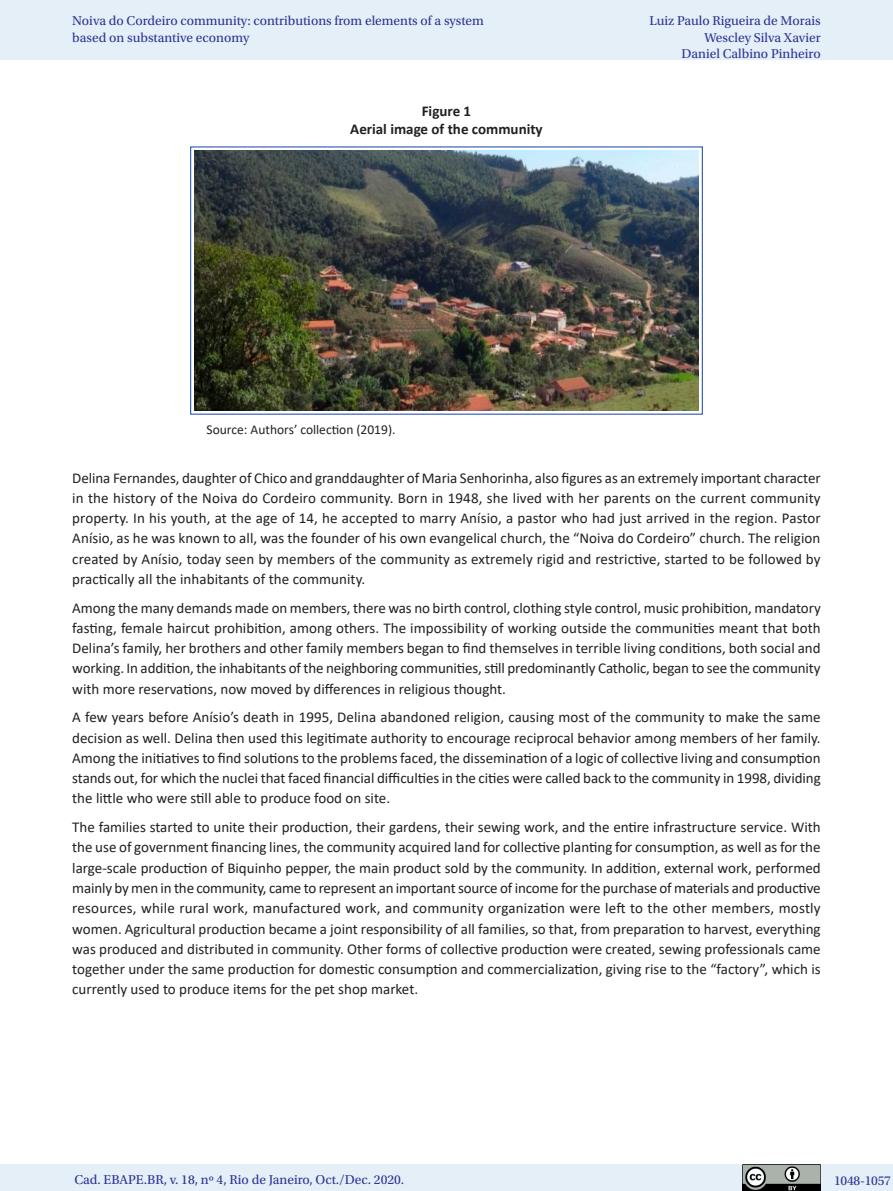
<style>
.page{position:relative;width:893px;height:1191px;background:#fff}
.page>*{position:absolute;margin:0;border:0;box-sizing:border-box;transform-origin:0 0}
._06_0_texto{font:15px/20.2px "Calibri";color:#231f20;text-align:justify}
._08_2_tabela_titulo{font:700 15px/18px "Calibri";color:#231f20;text-align:center}
.t1{font:13.5px/16.5px "Utopia Std";color:#2b3393}
._00__fonte_legenda_f{font:13.5px "Calibri";color:#231f20}
.t2{font:13.5px "Utopia Std";letter-spacing:-.02em;color:#2b3393}
</style>
<div class="page">
<div style="left:0;top:0;width:893px;height:60px;background:#e4eff8"></div>
<div style="left:0;top:1164px;width:893px;height:27px;background:#e4eff8"></div>
<img style="left:743px;top:1164px;width:78px;height:27px">
<img style="left:195px;top:151px;width:503px;height:259px">
<div style="left:190px;top:146px;width:513px;height:268px;border:1px solid #1342a8"></div>
<p class="t1" style="left:72px;top:13px;width:413px">Noiva do Cordeiro community: contributions from elements of a system based on substantive economy</p>
<p class="t1" style="left:649px;top:13px;width:173px;text-align:right">Luiz Paulo Rigueira de Morais<br>Wescley Silva Xavier<br>Daniel Calbino Pinheiro</p>
<p class="_08_2_tabela_titulo" style="left:350px;top:102px;width:194px">Figure 1<br>Aerial image of the community</p>
<p class="_00__fonte_legenda_f" style="left:207px;top:420px;width:190px">Source: Authors’ collection (2019).</p>
<p class="_06_0_texto" style="left:72px;top:467px;width:750px">Delina Fernandes, daughter of Chico and granddaughter of Maria Senhorinha, also figures as an extremely important character in the history of the Noiva do Cordeiro community. Born in 1948, she lived with her parents on the current community property. In his youth, at the age of 14, he accepted to marry Anísio, a pastor who had just arrived in the region. Pastor Anísio, as he was known to all, was the founder of his own evangelical church, the “Noiva do Cordeiro” church. The religion created by Anísio, today seen by members of the community as extremely rigid and restrictive, started to be followed by practically all the inhabitants of the community.</p>
<p class="_06_0_texto" style="left:72px;top:597px;width:750px">Among the many demands made on members, there was no birth control, clothing style control, music prohibition, mandatory fasting, female haircut prohibition, among others. The impossibility of working outside the communities meant that both Delina’s family, her brothers and other family members began to find themselves in terrible living conditions, both social and working. In addition, the inhabitants of the neighboring communities, still predominantly Catholic, began to see the community with more reservations, now moved by differences in religious thought.</p>
<p class="_06_0_texto" style="left:72px;top:707px;width:750px">A few years before Anísio’s death in 1995, Delina abandoned religion, causing most of the community to make the same decision as well. Delina then used this legitimate authority to encourage reciprocal behavior among members of her family.<br>Among the initiatives to find solutions to the problems faced, the dissemination of a logic of collective living and consumption stands out, for which the nuclei that faced financial difficulties in the cities were called back to the community in 1998, dividing the little who were still able to produce food on site.</p>
<p class="_06_0_texto" style="left:72px;top:816px;width:750px">The families started to unite their production, their gardens, their sewing work, and the entire infrastructure service. With the use of government financing lines, the community acquired land for collective planting for consumption, as well as for the large-scale production of Biquinho pepper, the main product sold by the community. In addition, external work, performed mainly by men in the community, came to represent an important source of income for the purchase of materials and productive resources, while rural work, manufactured work, and community organization were left to the other members, mostly women. Agricultural production became a joint responsibility of all families, so that, from preparation to harvest, everything was produced and distributed in community. Other forms of collective production were created, sewing professionals came together under the same production for domestic consumption and commercialization, giving rise to the “factory”, which is currently used to produce items for the pet shop market.</p>
<p class="t1" style="left:74px;top:1171px;width:332px">Cad. EBAPE.BR, v. 18, nº 4, Rio de Janeiro, Oct./Dec. 2020.</p>
<p class="t2" style="left:834px;top:1173px;width:58px">1048-1057</p>
</div>
